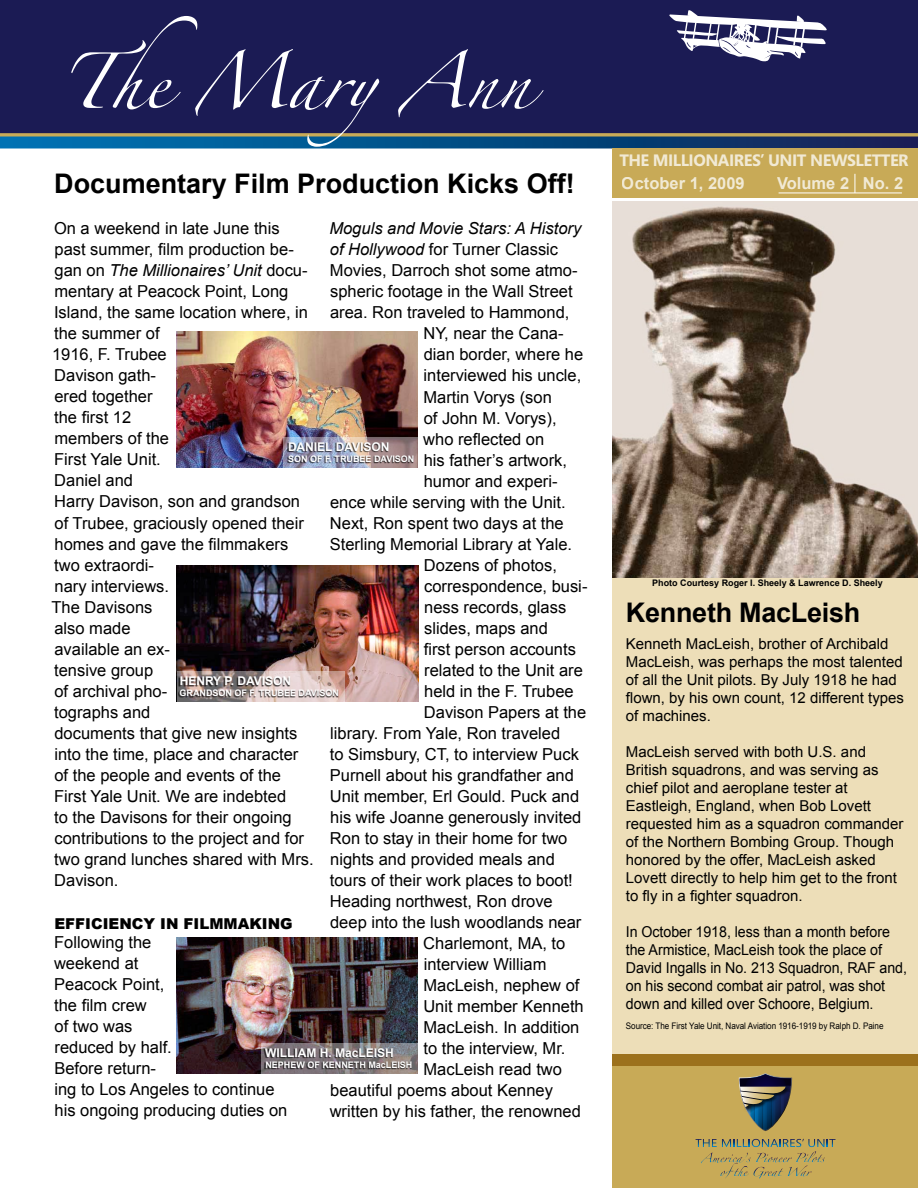
<style>
.page{position:relative;width:918px;height:1188px;background:#fff}
.page>*{position:absolute;margin:0;border:0;box-sizing:border-box;transform-origin:0 0}
.t1{font:700 27px "Arial";color:#000}
.t2{font:16.5px/21px "Arial";color:#000}
.t3{font:700 16.5px "Segoe";letter-spacing:-.03em;color:#fff}
.t4{font:italic 16.5px "Arial";color:#000}
.t5{font:700 16.5px "Arial";color:#fff}
.t6{font:15px/18px "Arial";color:#000}
.t7{font:15px/18px "Arial";color:#000;scale:.95 1}
.t8{font:900 15px "Arial";color:#000}
.t9{font:700 12px "Arial";color:#fff}
.t10{font:700 9px "Arial";color:#fff}
.t11{font:9px "Arial";letter-spacing:-.005em;color:#000;scale:.9 1}
.t12{font:700 9px "Arial";color:#000}
.s1{font-style:italic}
</style>
<div class="page">
<div style="left:612px;top:577px;width:306px;height:478px;background:#eddeb8"></div>
<div style="left:612px;top:1054px;width:306px;height:134px;background:#c8aa57"></div>
<div style="left:612px;top:1054px;width:306px;height:12px;background:#9c711d"></div>
<div style="left:0;top:0;width:918px;height:146px;background:#1b1b54"></div>
<svg style="left:669px;top:10px;width:158px;height:51px"></svg>
<svg style="left:738px;top:1073px;width:55px;height:58px"></svg>
<svg style="left:696px;top:1139px;width:140px;height:39px"></svg>
<div style="left:0;top:133px;width:918px;height:6px;background:#c8aa57"></div>
<svg style="left:0;top:136px;width:918px;height:12px;background:#0f4677"></svg>
<svg style="left:71px;top:16px;width:308px;height:131px"></svg>
<svg style="left:398px;top:49px;width:146px;height:68px"></svg>
<div style="left:612px;top:148px;width:306px;height:50px;background:#c8aa57"></div>
<hr style="left:779px;top:193px;width:123px;height:1px;background:#fff">
<svg style="left:855px;top:174px;width:1px;height:19px"></svg>
<img style="left:612px;top:201px;width:306px;height:377px">
<img style="left:176px;top:331px;width:242px;height:136px">
<svg style="left:284px;top:437px;width:134px;height:30px"></svg>
<div style="left:287px;top:443px;width:151px;height:36px;background:#000;opacity:.75"></div>
<img style="left:176px;top:937px;width:242px;height:136px">
<svg style="left:261px;top:1043px;width:157px;height:30px"></svg>
<div style="left:264px;top:1049px;width:172px;height:36px;background:#000;opacity:.75"></div>
<img style="left:177px;top:566px;width:241px;height:136px">
<svg style="left:177px;top:672px;width:168px;height:30px"></svg>
<div style="left:178px;top:677px;width:180px;height:35px;background:#000;opacity:.75"></div>
<p class="t3" style="left:620px;top:151px;width:291px">THE MILLIONAIRES’ UNIT NEWSLETTER</p>
<h1 class="t1" style="left:54px;top:168px;width:522px">Documentary Film Production Kicks Off!</h1>
<p class="t5" style="left:622px;top:174px;width:124px">October 1, 2009</p>
<p class="t2" style="left:52px;top:218px;width:264px">On a weekend in late June this<br>past summer, film production be&shy;gan on <span class="s1">The Millionaires’ Unit</span> docu&shy;mentary at Peacock Point, Long<br>Island, the same location where, in the summer of<br>1916, F. Trubee<br>Davison gath-<br>ered together<br>the first 12<br>members of the<br>First Yale Unit.<br>Daniel and<br>Harry Davison, son and grandson of Trubee, graciously opened their homes and gave the filmmakers two extraordi-<br>nary interviews.<br>The Davisons<br>also made<br>available an ex-<br>tensive group<br>of archival pho-<br>tographs and<br>documents that give new insights into the time, place and character<br>of the people and events of the<br>First Yale Unit. We are indebted<br>to the Davisons for their ongoing contributions to the project and for two grand lunches shared with Mrs.<br>Davison.</p>
<p class="t8" style="left:54px;top:915px;width:240px">EFFICIENCY IN FILMMAKING</p>
<p class="t2" style="left:54px;top:932px;width:235px">Following the<br>weekend at<br>Peacock Point,<br>the film crew<br>of two was<br>reduced by half.<br>Before return-<br>ing to Los Angeles to continue his ongoing producing duties on</p>
<p class="t5" style="left:777px;top:174px;width:128px">Volume 2 No. 2</p>
<p class="t4" style="left:329px;top:219px;width:253px">Moguls and Movie Stars: A History</p>
<p class="t2" style="left:330px;top:239px;width:230px"><span class="s1">of Hollywood</span> for Turner Classic</p>
<p class="t2" style="left:330px;top:260px;width:249px">Movies, Darroch shot some atmo-</p>
<p class="t2" style="left:330px;top:281px;width:244px">spheric footage in the Wall Street</p>
<p class="t2" style="left:330px;top:302px;width:241px">area. Ron traveled to Hammond,</p>
<p class="t2" style="left:424px;top:323px;width:142px">NY, near the Cana-</p>
<p class="t2" style="left:424px;top:344px;width:161px">dian border, where he</p>
<p class="t2" style="left:424px;top:365px;width:159px">interviewed his uncle,</p>
<p class="t2" style="left:424px;top:386px;width:130px">Martin Vorys (son</p>
<p class="t2" style="left:424px;top:407px;width:134px">of John M. Vorys),</p>
<p class="t2" style="left:423px;top:428px;width:123px">who reflected on</p>
<p class="t2" style="left:424px;top:449px;width:145px">his father’s artwork,</p>
<p class="t2" style="left:424px;top:470px;width:135px">humor and experi-</p>
<p class="t2" style="left:330px;top:491px;width:237px">ence while serving with the Unit.</p>
<p class="t2" style="left:330px;top:512px;width:235px">Next, Ron spent two days at the</p>
<p class="t2" style="left:330px;top:533px;width:244px">Sterling Memorial Library at Yale.</p>
<p class="t2" style="left:424px;top:554px;width:134px">Dozens of photos,</p>
<p class="t2" style="left:424px;top:575px;width:165px">correspondence, busi-</p>
<p class="t2" style="left:424px;top:596px;width:144px">ness records, glass</p>
<p class="t2" style="left:424px;top:617px;width:125px">slides, maps and</p>
<p class="t2" style="left:424px;top:638px;width:154px">first person accounts</p>
<p class="t2" style="left:424px;top:659px;width:160px">related to the Unit are</p>
<p class="t2" style="left:424px;top:680px;width:151px">held in the F. Trubee</p>
<p class="t2" style="left:424px;top:701px;width:164px">Davison Papers at the</p>
<p class="t2" style="left:330px;top:722px;width:232px">library. From Yale, Ron traveled</p>
<p class="t2" style="left:330px;top:743px;width:251px">to Simsbury, CT, to interview Puck</p>
<p class="t2" style="left:330px;top:764px;width:245px">Purnell about his grandfather and</p>
<p class="t2" style="left:330px;top:785px;width:251px">Unit member, Erl Gould. Puck and</p>
<p class="t2" style="left:330px;top:806px;width:253px">his wife Joanne generously invited</p>
<p class="t2" style="left:330px;top:827px;width:239px">Ron to stay in their home for two</p>
<p class="t2" style="left:330px;top:848px;width:226px">nights and provided meals and</p>
<p class="t2" style="left:330px;top:869px;width:245px">tours of their work places to boot!</p>
<p class="t2" style="left:330px;top:890px;width:224px">Heading northwest, Ron drove</p>
<p class="t2" style="left:330px;top:911px;width:253px">deep into the lush woodlands near</p>
<p class="t2" style="left:423px;top:932px;width:144px">Charlemont, MA, to</p>
<p class="t2" style="left:424px;top:953px;width:124px">interview William</p>
<p class="t2" style="left:424px;top:974px;width:157px">MacLeish, nephew of</p>
<p class="t2" style="left:423px;top:995px;width:162px">Unit member Kenneth</p>
<p class="t2" style="left:424px;top:1016px;width:157px">MacLeish. In addition</p>
<p class="t2" style="left:423px;top:1037px;width:144px">to the interview, Mr.</p>
<p class="t2" style="left:424px;top:1058px;width:140px">MacLeish read two</p>
<p class="t2" style="left:330px;top:1079px;width:224px">beautiful poems about Kenney</p>
<p class="t2" style="left:330px;top:1100px;width:253px">written by his father, the renowned</p>
<p class="t9" style="left:288px;top:440px;width:103px">DANIEL DAVISON</p>
<p class="t10" style="left:288px;top:453px;width:128px">SON OF F. TRUBEE DAVISON</p>
<p class="t12" style="left:652px;top:577px;width:232px">Photo Courtesy Roger I. Sheely &amp; Lawrence D. Sheely</p>
<h1 class="t1" style="left:626px;top:597px;width:236px">Kenneth MacLeish</h1>
<p class="t6" style="left:626px;top:635px;width:280px">Kenneth MacLeish, brother of Archibald MacLeish, was perhaps the most talented of all the Unit pilots. By July 1918 he had flown, by his own count, 12 different types of machines.</p>
<p class="t6" style="left:626px;top:743px;width:279px">MacLeish served with both U.S. and British squadrons, and was serving as chief pilot and aeroplane tester at Eastleigh, England, when Bob Lovett requested him as a squadron commander of the Northern Bombing Group. Though honored by the offer, MacLeish asked Lovett directly to help him get to the front to fly in a fighter squadron.</p>
<p class="t7" style="left:626px;top:923px;width:297px">In October 1918, less than a month before the Armistice, MacLeish took the place of David Ingalls in No. 213 Squadron, RAF and, on his second combat air patrol, was shot down and killed over Schoore, Belgium.</p>
<p class="t11" style="left:626px;top:1021px;width:288px">Source: The First Yale Unit, Naval Aviation 1916-1919 by Ralph D. Paine</p>
<p class="t9" style="left:180px;top:674px;width:113px">HENRY P. DAVISON</p>
<p class="t10" style="left:180px;top:688px;width:161px">GRANDSON OF F. TRUBEE DAVISON</p>
<p class="t9" style="left:265px;top:1046px;width:130px">WILLIAM H. MacLEISH</p>
<p class="t10" style="left:265px;top:1059px;width:149px">NEPHEW OF KENNETH MacLEISH</p>
</div>
